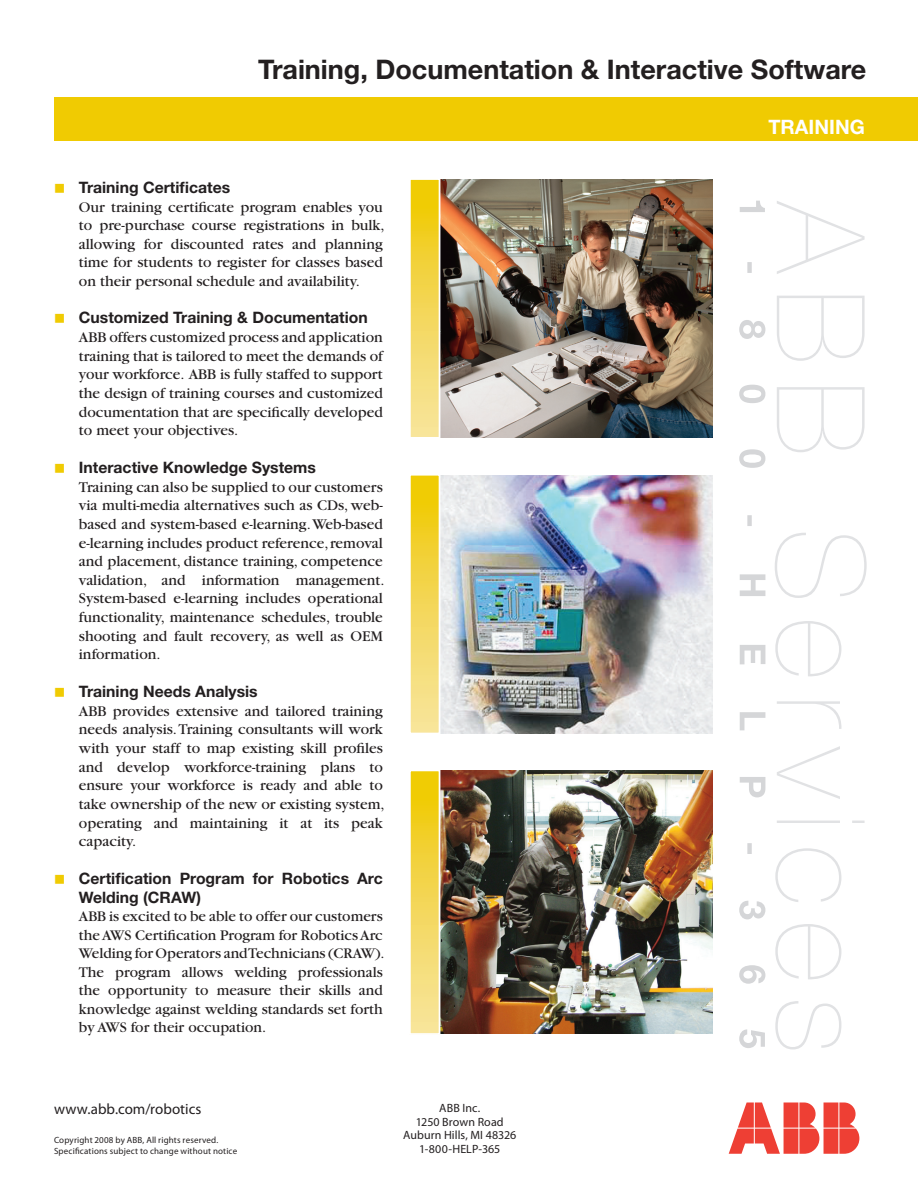
<style>
.page{position:relative;width:918px;height:1188px;background:#fff}
.page>*{position:absolute;margin:0;border:0;box-sizing:border-box;transform-origin:0 0}
.t1{font:700 27px "Helvetica Neue";color:#231f20}
.t2{font:700 19.95px "Helvetica Neue";color:#fff}
.Body_Text{font:700 15.75px/18.9px "Helvetica Neue";color:#231f20}
.Body_Text_Indent_3{font:15.6px/18.6px "Garamond";color:#231f20}
.Body_Text_Indent_3-2{font:15.3px/18.5px "Garamond";color:#231f20}
.Head_4{font:15px "Myriad Pro";color:#231f20}
.Head_4-2{font:12px "Myriad Pro";letter-spacing:.005em;color:#231f20}
.Head_4-3{font:9px/10.8px "Myriad Pro";letter-spacing:.015em;color:#231f20}
</style>
<div class="page">
<div style="left:54px;top:98px;width:864px;height:43px;background:#f0cb02"></div>
<svg style="left:729px;top:1102px;width:130px;height:52px"></svg>
<svg style="left:775px;top:201px;width:92px;height:848px"></svg>
<svg style="left:739px;top:201px;width:26px;height:847px"></svg>
<img style="left:440px;top:179px;width:273px;height:259px">
<div style="left:410px;top:179px;width:30px;height:259px;background:linear-gradient(to bottom,#efc900,#f8e5a5)"></div>
<div style="left:409px;top:178px;width:31px;height:261px;border:2px solid #fff"></div>
<img style="left:440px;top:475px;width:273px;height:258px">
<div style="left:410px;top:475px;width:30px;height:259px;background:linear-gradient(to bottom,#efc900,#f7e5a5)"></div>
<div style="left:409px;top:474px;width:31px;height:260px;border:2px solid #fff"></div>
<img style="left:440px;top:771px;width:273px;height:262px">
<div style="left:410px;top:770px;width:30px;height:264px;background:linear-gradient(to bottom,#efc900,#f7e5a5)"></div>
<div style="left:409px;top:769px;width:31px;height:266px;border:2px solid #fff"></div>
<p class="t1" style="left:258px;top:53px;width:610px">Training, Documentation &amp; Interactive Software</p>
<p class="Body_Text" style="left:79px;top:178px;width:153px">Training Certificates</p>
<p class="Body_Text_Indent_3" style="left:79px;top:198px;width:307px">Our training certificate program enables you to pre-purchase course registrations in bulk, allowing for discounted rates and planning time for students to register for classes based on their personal schedule and availability.</p>
<p class="Body_Text" style="left:79px;top:308px;width:290px">Customized Training &amp; Documentation</p>
<p class="Body_Text_Indent_3" style="left:79px;top:328px;width:306px;text-align:justify">ABB offers customized process and application training that is tailored to meet the demands of your workforce. ABB is fully staffed to support the design of training courses and customized documentation that are specifically developed to meet your objectives.</p>
<p class="Body_Text" style="left:79px;top:458px;width:239px">Interactive Knowledge Systems</p>
<p class="Body_Text_Indent_3" style="left:79px;top:478px;width:307px">Training can also be supplied to our customers via multi-media alternatives such as CDs, web&shy;based and system-based e-learning. Web-based e-learning includes product reference, removal and placement, distance training, competence validation, and information management.<br>System-based e-learning includes operational functionality, maintenance schedules, trouble shooting and fault recovery, as well as OEM information.</p>
<p class="Body_Text" style="left:79px;top:682px;width:180px">Training Needs Analysis</p>
<p class="Body_Text_Indent_3" style="left:79px;top:702px;width:307px;text-align:justify">ABB provides extensive and tailored training needs analysis. Training consultants will work with your staff to map existing skill profiles and develop workforce-training plans to ensure your workforce is ready and able to take ownership of the new or existing system, operating and maintaining it at its peak capacity.</p>
<p class="Body_Text" style="left:79px;top:869px;width:305px">Certification Program for Robotics Arc<br>Welding (CRAW)</p>
<p class="Body_Text_Indent_3-2" style="left:79px;top:907px;width:307px">ABB is excited to be able to offer our customers the AWS Certification Program for Robotics Arc Welding for Operators and Technicians (CRAW).<br>The program allows welding professionals the opportunity to measure their skills and knowledge against welding standards set forth by AWS for their occupation.</p>
<p class="Head_4" style="left:54px;top:1100px;width:149px">www.abb.com/robotics</p>
<p class="Head_4-3" style="left:54px;top:1135px;width:185px">Copyright 2008 by ABB, All rights reserved.<br>Specifications subject to change without notice</p>
<p class="Head_4-2" style="left:439px;top:1101px;width:42px">ABB Inc.</p>
<p class="Head_4-2" style="left:416px;top:1114px;width:89px">1250 Brown Road</p>
<p class="Head_4-2" style="left:403px;top:1128px;width:115px">Auburn Hills, MI 48326</p>
<p class="Head_4-2" style="left:419px;top:1141px;width:83px">1-800-HELP-365</p>
<p class="t2" style="left:768px;top:115px;width:98px">TRAINING</p>
</div>
